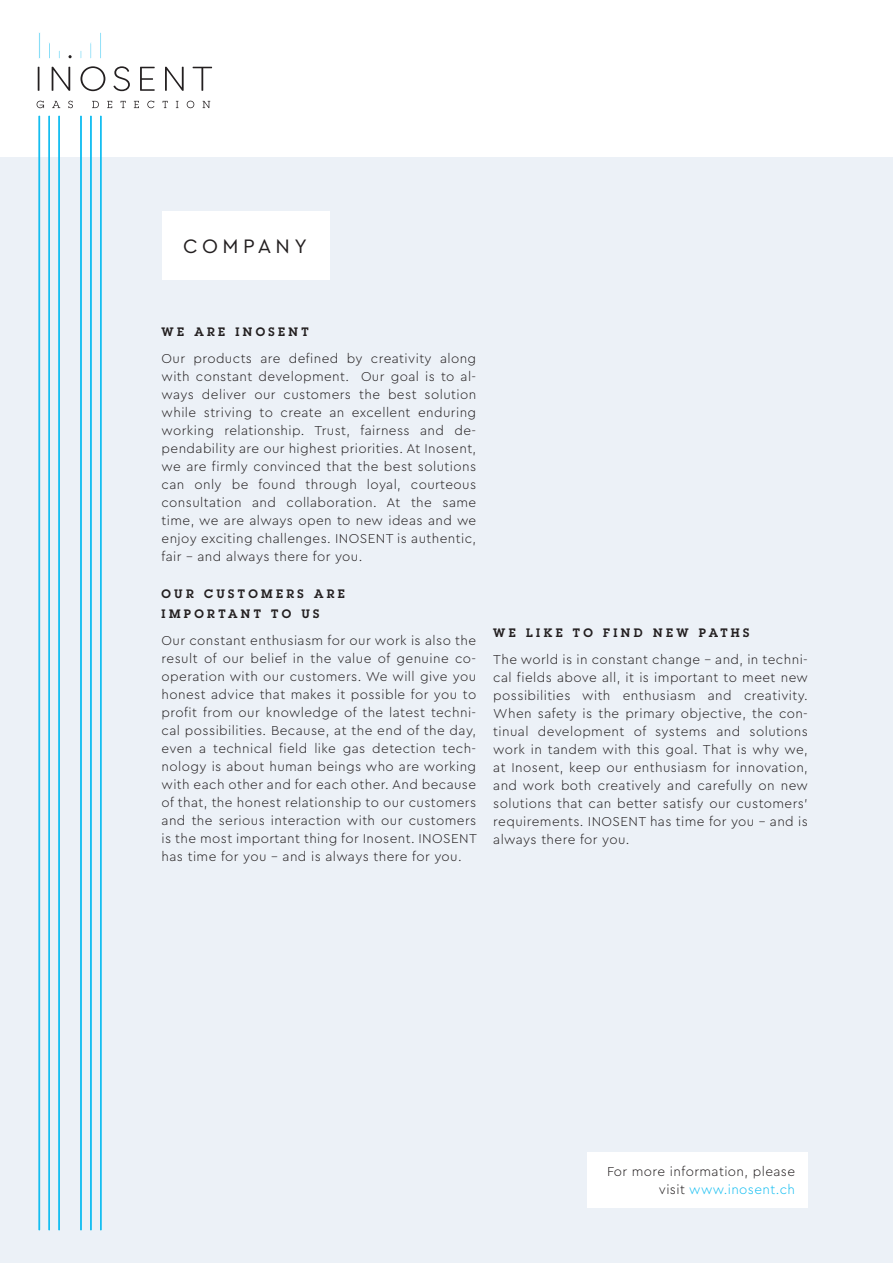
<style>
.page{position:relative;width:893px;height:1263px;background:#fff}
.page>*{position:absolute;margin:0;border:0;box-sizing:border-box;transform-origin:0 0}
.t1{font:20.4px "Cera PRO";letter-spacing:.22em;color:#231f20}
.t2{font:300 13.5px/18px "Cera PRO";letter-spacing:.03em;color:#231f20;text-align:justify}
.t3{font:600 12px/19.5px "Lubalin Graph";letter-spacing:.28em;color:#231f20}
.s1{color:#15bef1}
</style>
<div class="page">
<div style="left:0;top:157px;width:893px;height:1106px;background:#ecf1f7"></div>
<hr style="left:39px;top:116px;width:1px;height:1114px;background:#15bef1">
<hr style="left:49px;top:116px;width:1px;height:1114px;background:#15bef1">
<hr style="left:58px;top:116px;width:2px;height:1114px;background:#15bef1">
<hr style="left:100px;top:116px;width:2px;height:1114px;background:#15bef1">
<hr style="left:90px;top:116px;width:2px;height:1114px;background:#15bef1">
<hr style="left:80px;top:116px;width:2px;height:1114px;background:#15bef1">
<svg style="left:68px;top:55px;width:4px;height:3px"></svg>
<div style="left:38px;top:32px;width:2px;height:27px;background:#15bef1;border:1px solid #fff"></div>
<svg style="left:49px;top:42px;width:1px;height:17px"></svg>
<svg style="left:58px;top:50px;width:2px;height:9px"></svg>
<div style="left:100px;top:32px;width:2px;height:27px;background:#15bef1;border:1px solid #fff"></div>
<svg style="left:90px;top:42px;width:2px;height:17px"></svg>
<svg style="left:80px;top:51px;width:2px;height:7px"></svg>
<svg style="left:38px;top:66px;width:174px;height:25px"></svg>
<svg style="left:37px;top:101px;width:173px;height:7px"></svg>
<div style="left:587px;top:1152px;width:220px;height:56px;background:#fff"></div>
<div style="left:162px;top:211px;width:168px;height:69px;background:#fff"></div>
<h1 class="t1" style="left:183px;top:232px;width:125px">COMPANY</h1>
<p class="t3" style="left:162px;top:321px;width:149px">WE ARE INOSENT</p>
<p class="t2" style="left:162px;top:348px;width:316px">Our products are defined by creativity along with constant development. Our goal is to al&shy;ways deliver our customers the best solution while striving to create an excellent enduring working relationship. Trust, fairness and de&shy;pendability are our highest priorities. At Inosent, we are firmly convinced that the best solutions can only be found through loyal, courteous consultation and collaboration. At the same time, we are always open to new ideas and we enjoy exciting challenges. INOSENT is authentic, fair – and always there for you.</p>
<p class="t3" style="left:162px;top:584px;width:185px">OUR CUSTOMERS ARE<br>IMPORTANT TO US</p>
<p class="t2" style="left:162px;top:630px;width:317px">Our constant enthusiasm for our work is also the result of our belief in the value of genuine co&shy;operation with our customers. We will give you honest advice that makes it possible for you to profit from our knowledge of the latest techni&shy;cal possibilities. Because, at the end of the day, even a technical field like gas detection tech&shy;nology is about human beings who are working with each other and for each other. And because of that, the honest relationship to our customers and the serious interaction with our customers is the most important thing for Inosent. INOSENT has time for you – and is always there for you.</p>
<p class="t3" style="left:493px;top:623px;width:258px">WE LIKE TO FIND NEW PATHS</p>
<p class="t2" style="left:493px;top:650px;width:316px">The world is in constant change – and, in techni&shy;cal fields above all, it is important to meet new possibilities with enthusiasm and creativity.<br>When safety is the primary objective, the con&shy;tinual development of systems and solutions work in tandem with this goal. That is why we, at Inosent, keep our enthusiasm for innovation, and work both creatively and carefully on new solutions that can better satisfy our customers’ requirements. INOSENT has time for you – and is always there for you.</p>
<p class="t2" style="left:607px;top:1162px;width:190px;text-align:right">For more information, please visit <span class="s1">www.inosent.ch</span></p>
</div>
